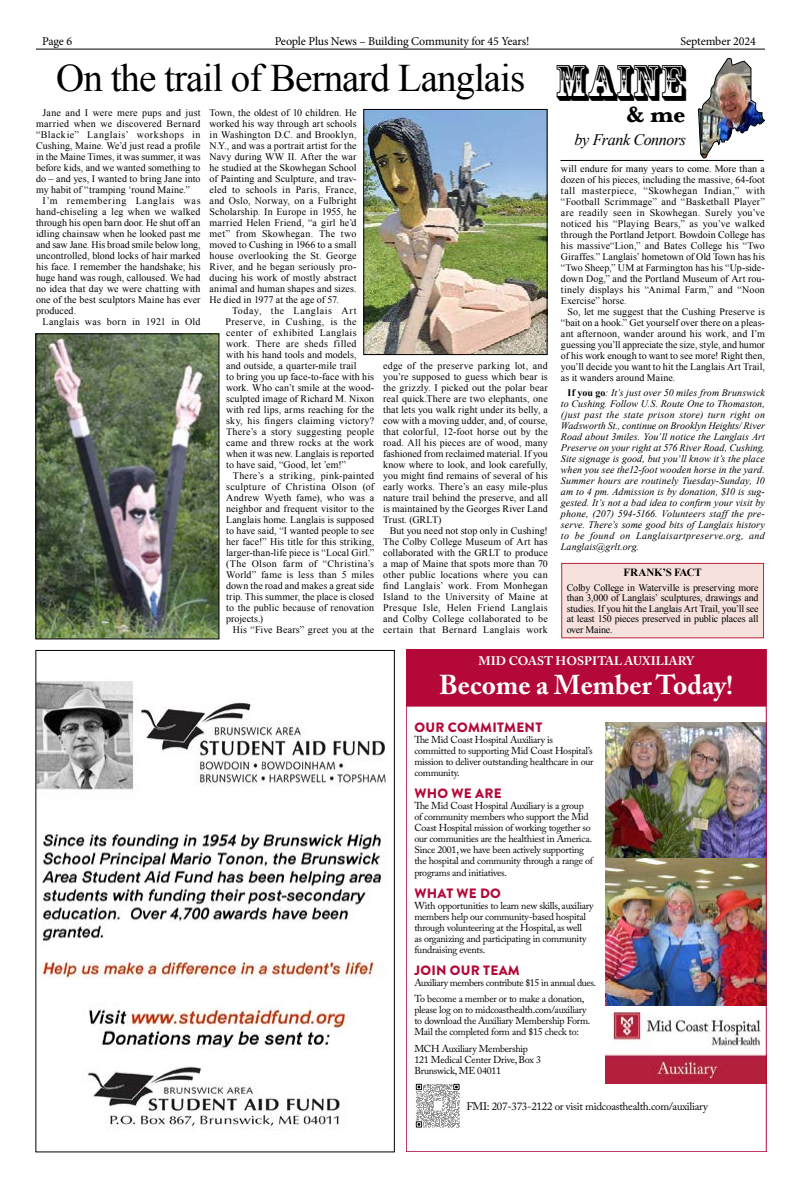
<style>
.page{position:relative;width:801px;height:1188px;background:#fff}
.page>*{position:absolute;margin:0;border:0;box-sizing:border-box;transform-origin:0 0}
.t1{font:47.8px "Rosewood Std";color:#000}
.t2{font:39px "Times New Roman";letter-spacing:-.025em;color:#000}
.t3{font:700 27.7px "Baskerville";color:#000}
.t4{font:700 27.1px "Adobe Caslon Pro";color:#fff}
.t5{font:700 23.9px "Baskerville";color:#000}
.t6{font:italic 16.1px "Times New Roman";letter-spacing:-.03em;color:#000}
.t7{font:900 13.6px "Brandon Grotesque";letter-spacing:.02em;color:#b30838}
.t8{font:700 12.3px "Adobe Caslon Pro";color:#fff}
.t9{font:12px "Minion Pro";letter-spacing:-.01em;color:#000}
.t10{font:11px "Adobe Caslon Pro";letter-spacing:-.025em;color:#000}
.t11{font:700 11px "Times New Roman";letter-spacing:-.01em;color:#000}
.t12{font:10px/11px "Times New Roman";letter-spacing:.01em;color:#000;text-align:justify}
.t13{font:10px/11px "Adobe Caslon Pro";letter-spacing:-.025em;color:#000}
.t14{font:italic 10px/11px "Times New Roman";letter-spacing:.03em;color:#000;text-align:justify}
.t15{font:10px "Times New Roman";letter-spacing:.03em;color:#000}
.s1{font-family:"Rosewood Std";font-size:55.4px}
.s2{font-weight:700;font-style:normal}
</style>
<div class="page">
<hr style="left:36px;top:49px;width:729px;height:1px;background:#000">
<img style="left:37px;top:681px;width:349px;height:450px">
<img style="left:406px;top:649px;width:360px;height:503px">
<img style="left:698px;top:58px;width:67px;height:101px">
<div style="left:562px;top:563px;width:202px;height:75px;background:#f6e1dd"></div>
<div style="left:561px;top:563px;width:203px;height:75px;border:1px solid #bb223c"></div>
<hr style="left:561px;top:160px;width:203px;height:1px;background:#000">
<img style="left:365px;top:111px;width:181px;height:242px">
<div style="left:363px;top:109px;width:185px;height:246px;border:1px solid #000"></div>
<img style="left:37px;top:335px;width:180px;height:302px">
<div style="left:35px;top:333px;width:184px;height:306px;border:1px solid #000"></div>
<p class="t9" style="left:42px;top:33px;width:32px">Page 6</p>
<p class="t9" style="left:275px;top:33px;width:256px">People Plus News – Building Community for 45 Years!</p>
<p class="t9" style="left:681px;top:33px;width:77px">September 2024</p>
<h2 class="t2" style="left:56px;top:52px;width:637px">On the trail of Bernard Langlais <span class="s1">MAINE</span></h2>
<h3 class="t3" style="left:623px;top:112px;width:71px">&amp; me</h3>
<h1 class="t1" style="left:555px;top:54px;width:131px">MAINE</h1>
<h3 class="t5" style="left:626px;top:98px;width:61px">&amp; me</h3>
<h3 class="t6" style="left:575px;top:129px;width:113px">by Frank Connors</h3>
<p class="t12" style="left:36px;top:107px;width:166px;text-indent:7px">Jane and I were mere pups and just married when we discovered Bernard “Blackie” Langlais’ workshops in Cushing, Maine. We’d just read a profile in the Maine Times, it was summer, it was before kids, and we wanted something to do – and yes, I wanted to bring Jane into my habit of “tramping ‘round Maine.”</p>
<p class="t12" style="left:36px;top:195px;width:166px;text-indent:7px">I’m remembering Langlais was hand-chiseling a leg when we walked through his open barn door. He shut off an idling chainsaw when he looked past me and saw Jane. His broad smile below long, uncontrolled, blond locks of hair marked his face. I remember the handshake; his huge hand was rough, calloused. We had no idea that day we were chatting with one of the best sculptors Maine has ever produced.</p>
<p class="t15" style="left:43px;top:315px;width:159px">Langlais was born in 1921 in Old</p>
<p class="t12" style="left:210px;top:107px;width:149px">Town, the oldest of 10 children. He worked his way through art schools in Washington D.C. and Brooklyn, N.Y., and was a portrait artist for the Navy during WW II. After the war he studied at the Skowhegan School of Painting and Sculpture, and trav&shy;eled to schools in Paris, France, and Oslo, Norway, on a Fulbright Scholarship. In Europe in 1955, he married Helen Friend, “a girl he’d met” from Skowhegan. The two moved to Cushing in 1966 to a small house overlooking the St. George River, and he began seriously pro&shy;ducing his work of mostly abstract animal and human shapes and sizes.<br>He died in 1977 at the age of 57.</p>
<p class="t12" style="left:225px;top:305px;width:150px;text-align:left;text-indent:7px">Today, the Langlais Art<br>Preserve, in Cushing, is the center of exhibited Langlais work. There are sheds filled with his hand tools and models,<br>and outside, a quarter-mile trail<br>to bring you up face-to-face with his work. Who can’t smile at the wood&shy;sculpted image of Richard M. Nixon with red lips, arms reaching for the sky, his fingers claiming victory?<br>There’s a story suggesting people came and threw rocks at the work when it was new. Langlais is reported to have said, “Good, let ’em!”</p>
<p class="t12" style="left:226px;top:470px;width:150px;text-indent:7px">There’s a striking, pink-painted sculpture of Christina Olson (of Andrew Wyeth fame), who was a neighbor and frequent visitor to the Langlais home. Langlais is supposed to have said, “I wanted people to see her face!” His title for this striking, larger-than-life piece is “Local Girl.” (The Olson farm of “Christina’s World” fame is less than 5 miles down the road and makes a great side trip. This summer, the place is closed to the public because of renovation projects.)</p>
<p class="t12" style="left:233px;top:624px;width:143px">His “Five Bears” greet you at the</p>
<p class="t12" style="left:561px;top:163px;width:206px">will endure for many years to come. More than a dozen of his pieces, including the massive, 64-foot tall masterpiece, “Skowhegan Indian,” with “Football Scrimmage” and “Basketball Player” are readily seen in Skowhegan. Surely you’ve noticed his “Playing Bears,” as you’ve walked through the Portland Jetport. Bowdoin College has his massive“Lion,” and Bates College his “Two Giraffes.” Langlais’ hometown of Old Town has his “Two Sheep,” UM at Farmington has his “Up-side&shy;down Dog,” and the Portland Museum of Art rou&shy;tinely displays his “Animal Farm,” and “Noon Exercise” horse.</p>
<p class="t12" style="left:561px;top:306px;width:206px;text-indent:7px">So, let me suggest that the Cushing Preserve is “bait on a hook.” Get yourself over there on a pleas&shy;ant afternoon, wander around his work, and I’m guessing you’ll appreciate the size, style, and humor of his work enough to want to see more! Right then, you’ll decide you want to hit the Langlais Art Trail, as it wanders around Maine.</p>
<p class="t14" style="left:561px;top:387px;width:206px;text-indent:7px"><span class="s2">If you go</span>: It’s just over 50 miles from Brunswick to Cushing. Follow U.S. Route One to Thomaston, (just past the state prison store) turn right on Wadsworth St., continue on Brooklyn Heights/ River Road about 3miles. You’ll notice the Langlais Art Preserve on your right at 576 River Road, Cushing.<br>Site signage is good, but you’ll know it’s the place when you see the12-foot wooden horse in the yard.<br>Summer hours are routinely Tuesday-Sunday, 10 am to 4 pm. Admission is by donation, $10 is sug&shy;gested. It’s not a bad idea to confirm your visit by phone, (207) 594-5166. Volunteers staff the pre&shy;serve. There’s some good bits of Langlais history to be found on Langlaisartpreserve.org, and Langlais@grlt.org.</p>
<p class="t12" style="left:383px;top:360px;width:166px">edge of the preserve parking lot, and you’re supposed to guess which bear is the grizzly. I picked out the polar bear real quick.There are two elephants, one that lets you walk right under its belly, a cow with a moving udder, and, of course, that colorful, 12-foot horse out by the road. All his pieces are of wood, many fashioned from reclaimed material. If you know where to look, and look carefully, you might find remains of several of his early works. There’s an easy mile-plus nature trail behind the preserve, and all is maintained by the Georges River Land Trust. (GRLT)</p>
<p class="t12" style="left:383px;top:525px;width:166px;text-indent:7px">But you need not stop only in Cushing!<br>The Colby College Museum of Art has collaborated with the GRLT to produce a map of Maine that spots more than 70 other public locations where you can find Langlais’ work. From Monhegan Island to the University of Maine at Presque Isle, Helen Friend Langlais and Colby College collaborated to be certain that Bernard Langlais work</p>
<p class="t11" style="left:624px;top:565px;width:80px">FRANK’S FACT</p>
<p class="t12" style="left:567px;top:582px;width:193px;line-height:10.5px">Colby College in Waterville is preserving more than 3,000 of Langlais’ sculptures, drawings and studies. If you hit the Langlais Art Trail, you’ll see at least 150 pieces preserved in public places all over Maine.</p>
<p class="t8" style="left:479px;top:653px;width:217px">MID COAST HOSPITAL AUXILIARY</p>
<h3 class="t4" style="left:439px;top:669px;width:296px">Become a Member Today!</h3>
<h3 class="t7" style="left:414px;top:718px;width:129px">OUR COMMITMENT</h3>
<p class="t13" style="left:414px;top:735px;width:181px">The Mid Coast Hospital Auxiliary is committed to supporting Mid Coast Hospital’s mission to deliver outstanding healthcare in our community.</p>
<h3 class="t7" style="left:414px;top:784px;width:89px">WHO WE ARE</h3>
<p class="t13" style="left:414px;top:800px;width:180px">The Mid Coast Hospital Auxiliary is a group of community members who support the Mid Coast Hospital mission of working together so our communities are the healthiest in America.<br>Since 2001, we have been actively supporting the hospital and community through a range of</p>
<p class="t13" style="left:414px;top:867px;width:94px">programs and initiatives.</p>
<h3 class="t7" style="left:414px;top:884px;width:88px">WHAT WE DO</h3>
<p class="t13" style="left:414px;top:900px;width:181px">With opportunities to learn new skills, auxiliary members help our community-based hospital through volunteering at the Hospital, as well<br>as organizing and participating in community fundraising events.</p>
<h3 class="t7" style="left:414px;top:961px;width:107px">JOIN OUR TEAM</h3>
<p class="t13" style="left:414px;top:974px;width:183px;line-height:16.5px">Auxiliary members contribute $15 in annual dues.<br>To become a member or to make a donation,</p>
<p class="t13" style="left:414px;top:1004px;width:177px">please log on to midcoasthealth.com/auxiliary to download the Auxiliary Membership Form.<br>Mail the completed form and $15 check to:</p>
<p class="t13" style="left:414px;top:1043px;width:128px">MCH Auxiliary Membership<br>121 Medical Center Drive, Box 3<br>Brunswick, ME 04011</p>
<p class="t10" style="left:466px;top:1100px;width:243px">FMI: 207-373-2122 or visit midcoasthealth.com/auxiliary</p>
</div>
